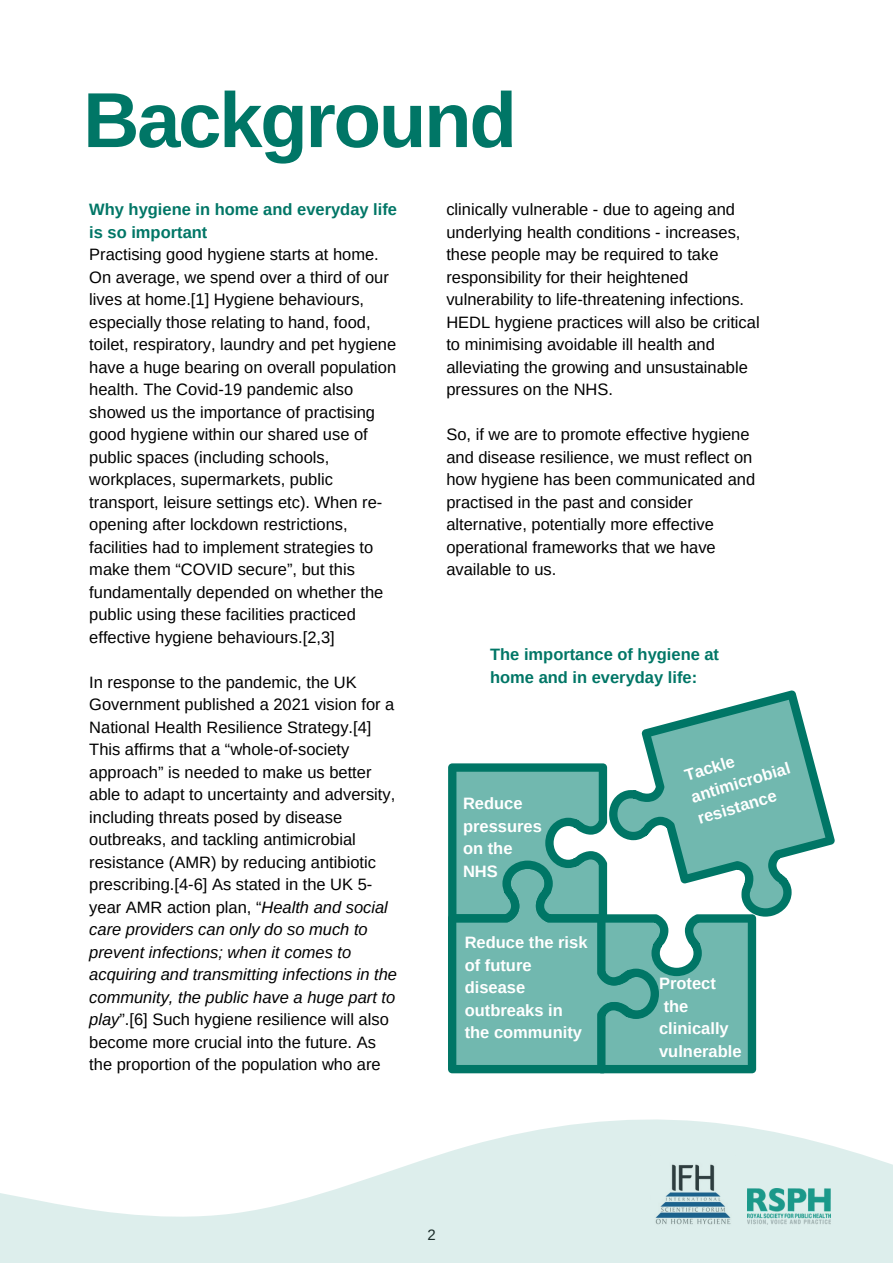
<style>
.page{position:relative;width:893px;height:1264px;background:#fff}
.page>*{position:absolute;margin:0;border:0;box-sizing:border-box;transform-origin:0 0}
.t1{font:700 78px "Arimo";letter-spacing:-.03em;color:#007666}
.t2{font:16.5px/22.5px "Arimo";color:#000}
.t3{font:700 16.5px/22.5px "Arimo";color:#fff}
.t4{font:700 16.5px/22.5px "Arimo";color:#007666}
.t5{font:15px "Arimo";color:#000}
.s1{font-style:italic}
</style>
<div class="page">
<svg style="left:641px;top:690px;width:193px;height:226px;fill:#71b8af"></svg>
<svg style="left:448px;top:763px;width:308px;height:310px;background:#6db4ab"></svg>
<svg style="left:0;top:1119px;width:892px;height:143px;fill:#ddeeec"></svg>
<h1 class="t1" style="left:83px;top:76px;width:435px">Background</h1>
<p class="t4" style="left:89px;top:198px;width:309px">Why hygiene in home and everyday life is so important</p>
<p class="t2" style="left:89px;top:243px;width:308px">Practising good hygiene starts at home.<br>On average, we spend over a third of our lives at home.[1] Hygiene behaviours, especially those relating to hand, food, toilet, respiratory, laundry and pet hygiene have a huge bearing on overall population health. The Covid-19 pandemic also showed us the importance of practising good hygiene within our shared use of public spaces (including schools, workplaces, supermarkets, public transport, leisure settings etc). When re&shy;opening after lockdown restrictions, facilities had to implement strategies to make them “COVID secure”, but this fundamentally depended on whether the public using these facilities practiced effective hygiene behaviours.[2,3]</p>
<p class="t2" style="left:89px;top:670px;width:309px">In response to the pandemic, the UK Government published a 2021 vision for a National Health Resilience Strategy.[4] This affirms that a “whole-of-society approach” is needed to make us better able to adapt to uncertainty and adversity, including threats posed by disease outbreaks, and tackling antimicrobial resistance (AMR) by reducing antibiotic prescribing.[4-6] As stated in the UK 5- year AMR action plan, “<span class="s1">Health and social care providers can only do so much to prevent infections; when it comes to acquiring and transmitting infections in the community, the public have a huge part to play</span>”.[6] Such hygiene resilience will also become more crucial into the future. As the proportion of the population who are</p>
<p class="t2" style="left:446px;top:198px;width:315px">clinically vulnerable - due to ageing and underlying health conditions - increases, these people may be required to take responsibility for their heightened vulnerability to life-threatening infections.<br>HEDL hygiene practices will also be critical to minimising avoidable ill health and alleviating the growing and unsustainable pressures on the NHS.</p>
<p class="t2" style="left:446px;top:423px;width:310px">So, if we are to promote effective hygiene and disease resilience, we must reflect on how hygiene has been communicated and practised in the past and consider alternative, potentially more effective operational frameworks that we have available to us.</p>
<p class="t4" style="left:490px;top:643px;width:230px">The importance of hygiene at home and in everyday life:</p>
<p class="t3" style="left:463px;top:792px;width:80px">Reduce pressures on the<br>NHS</p>
<p class="t3" style="left:464px;top:931px;width:124px">Reduce the risk of future disease outbreaks in the community</p>
<p class="t3" style="left:681px;top:764px;width:104px;rotate:-17deg">Tackle antimicrobial resistance</p>
<p class="t3" style="left:659px;top:972px;width:84px">Protect the clinically vulnerable</p>
<p class="t5" style="left:427px;top:1226px;width:10px">2</p>
</div>
